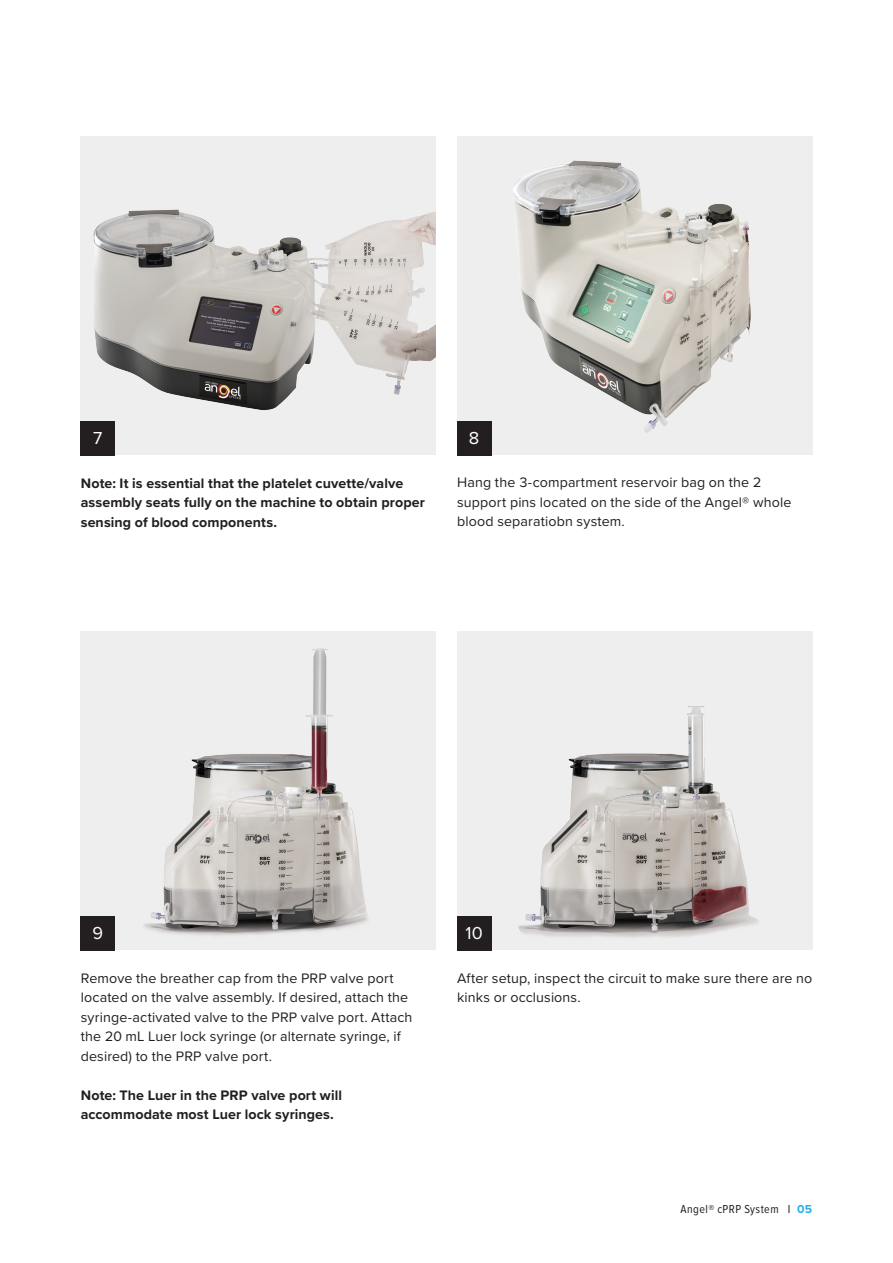
<style>
.page{position:relative;width:893px;height:1263px;background:#fff}
.page>*{position:absolute;margin:0;border:0;box-sizing:border-box;transform-origin:0 0}
.t1{font:18px "Proxima Nova";color:#fff}
.t2{font:14.25px/19.5px "Proxima Nova";letter-spacing:.01em;color:#231f20}
.t3{font:700 14.25px/19.5px "Proxima Nova";letter-spacing:.005em;color:#231f20}
.t4{font:12px "Proxima Nova Cond";letter-spacing:.035em;color:#231f20}
.s1{font-family:"Proxima Nova";font-weight:700;color:#26b1e6}
</style>
<div class="page">
<div style="left:81px;top:136px;width:355px;height:319px;background:#eeeeef"></div>
<img style="left:93px;top:209px;width:343px;height:201px">
<img style="left:81px;top:631px;width:355px;height:319px">
<img style="left:457px;top:136px;width:355px;height:319px">
<img style="left:457px;top:631px;width:355px;height:319px">
<div style="left:81px;top:421px;width:34px;height:34px;background:#231f20"></div>
<div style="left:81px;top:916px;width:34px;height:34px;background:#231f20"></div>
<div style="left:457px;top:421px;width:34px;height:34px;background:#231f20"></div>
<div style="left:457px;top:916px;width:34px;height:34px;background:#231f20"></div>
<p class="t1" style="left:93px;top:425px;width:11px">7</p>
<p class="t3" style="left:81px;top:473px;width:346px">Note: It is essential that the platelet cuvette/valve assembly seats fully on the machine to obtain proper sensing of blood components.</p>
<p class="t1" style="left:469px;top:425px;width:12px">8</p>
<p class="t2" style="left:457px;top:472px;width:336px">Hang the 3-compartment reservoir bag on the 2 support pins located on the side of the Angel® whole blood separatiobn system.</p>
<p class="t1" style="left:92px;top:920px;width:12px">9</p>
<p class="t2" style="left:81px;top:968px;width:333px">Remove the breather cap from the PRP valve port located on the valve assembly. If desired, attach the syringe-activated valve to the PRP valve port. Attach the 20 mL Luer lock syringe (or alternate syringe, if desired) to the PRP valve port.</p>
<p class="t3" style="left:81px;top:1085px;width:263px">Note: The Luer in the PRP valve port will accommodate most Luer lock syringes.</p>
<p class="t1" style="left:465px;top:920px;width:19px">10</p>
<p class="t2" style="left:457px;top:968px;width:357px">After setup, inspect the circuit to make sure there are no kinks or occlusions.</p>
<p class="t4" style="left:681px;top:1202px;width:133px">Angel® cPRP System I <span class="s1">05</span></p>
</div>
